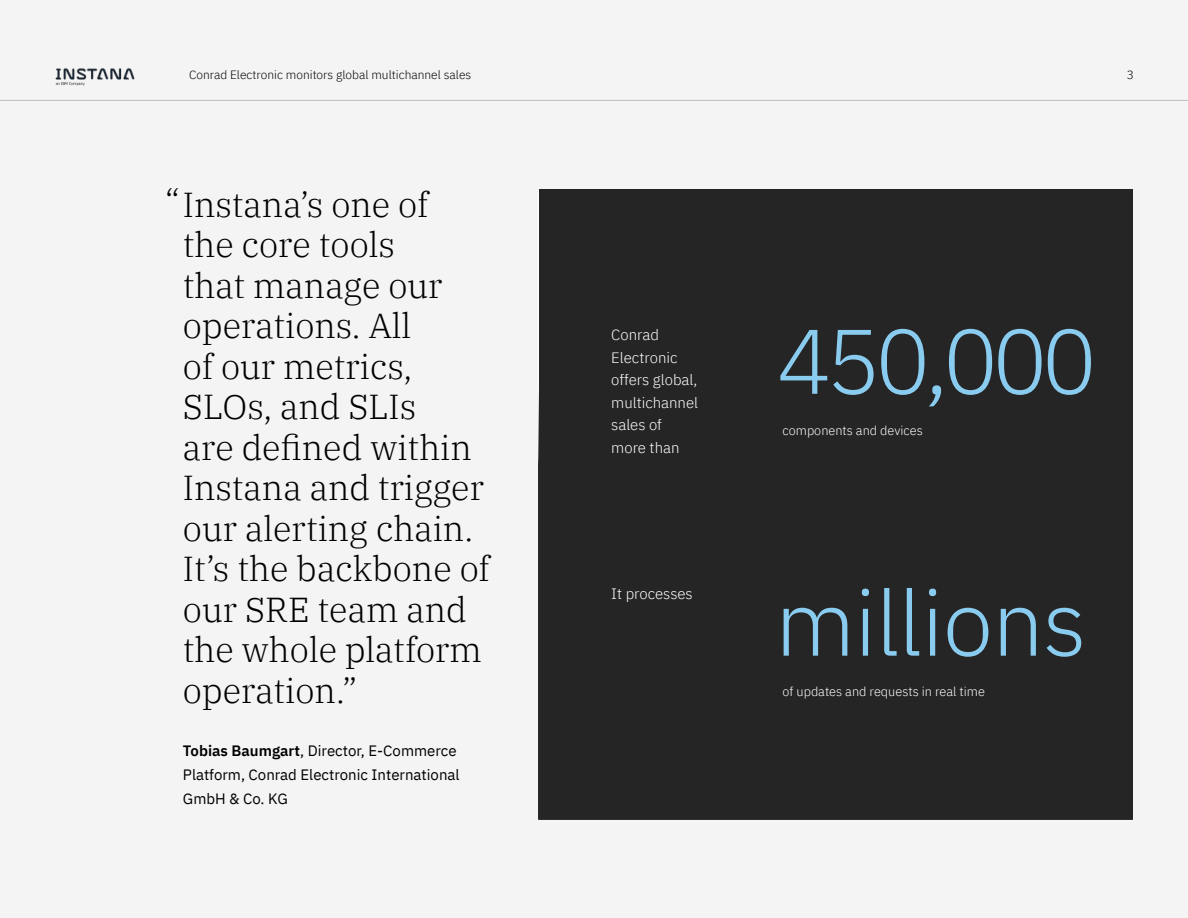
<style>
.page{position:relative;width:1188px;height:918px;background:#f4f4f4}
.page>*{position:absolute;margin:0;border:0;box-sizing:border-box;transform-origin:0 0}
.t1{font:300 91.5px "IBM Plex Sans";letter-spacing:-.01em;color:#8accf0}
.t2{font:300 34.5px/40.5px "IBM Plex Serif";color:#000}
.t3{font:15px/24px "IBM Plex Sans";color:#000}
.t4{font:300 15px/22.5px "IBM Plex Sans";color:#fff}
.t5{font:300 12.75px "IBM Plex Sans";color:#fff}
.t6{font:300 12px "IBM Plex Sans";color:#000101}
.s1{font-weight:600}
</style>
<div class="page">
<hr style="left:0;top:100px;width:1188px;height:1px;background:#bcbec0">
<img style="left:55px;top:68px;width:80px;height:18px">
<div style="left:538px;top:189px;width:595px;height:631px;background:#252525"></div>
<p class="t6" style="left:189px;top:66px;width:284px">Conrad Electronic monitors global multichannel sales</p>
<p class="t6" style="left:1127px;top:66px;width:9px">3</p>
<p class="t2" style="left:183px;top:181px;width:309px;text-indent:-18px">“Instana’s one of<br>the core tools<br>that manage our operations. All<br>of our metrics,<br>SLOs, and SLIs<br>are defined within<br>Instana and trigger our alerting chain.<br>It’s the backbone of our SRE team and the whole platform operation.”</p>
<p class="t3" style="left:183px;top:738px;width:278px"><span class="s1">Tobias Baumgart</span>, Director, E-Commerce<br>Platform, Conrad Electronic International<br>GmbH &amp; Co. KG</p>
<p class="t4" style="left:611px;top:323px;width:88px">Conrad<br>Electronic offers global, multichannel sales of more than</p>
<p class="t4" style="left:611px;top:581px;width:83px">It processes</p>
<h1 class="t1" style="left:777px;top:292px;width:322px">450,000</h1>
<p class="t5" style="left:783px;top:421px;width:142px">components and devices</p>
<h1 class="t1" style="left:775px;top:554px;width:313px">millions</h1>
<p class="t5" style="left:783px;top:682px;width:204px">of updates and requests in real time</p>
</div>
